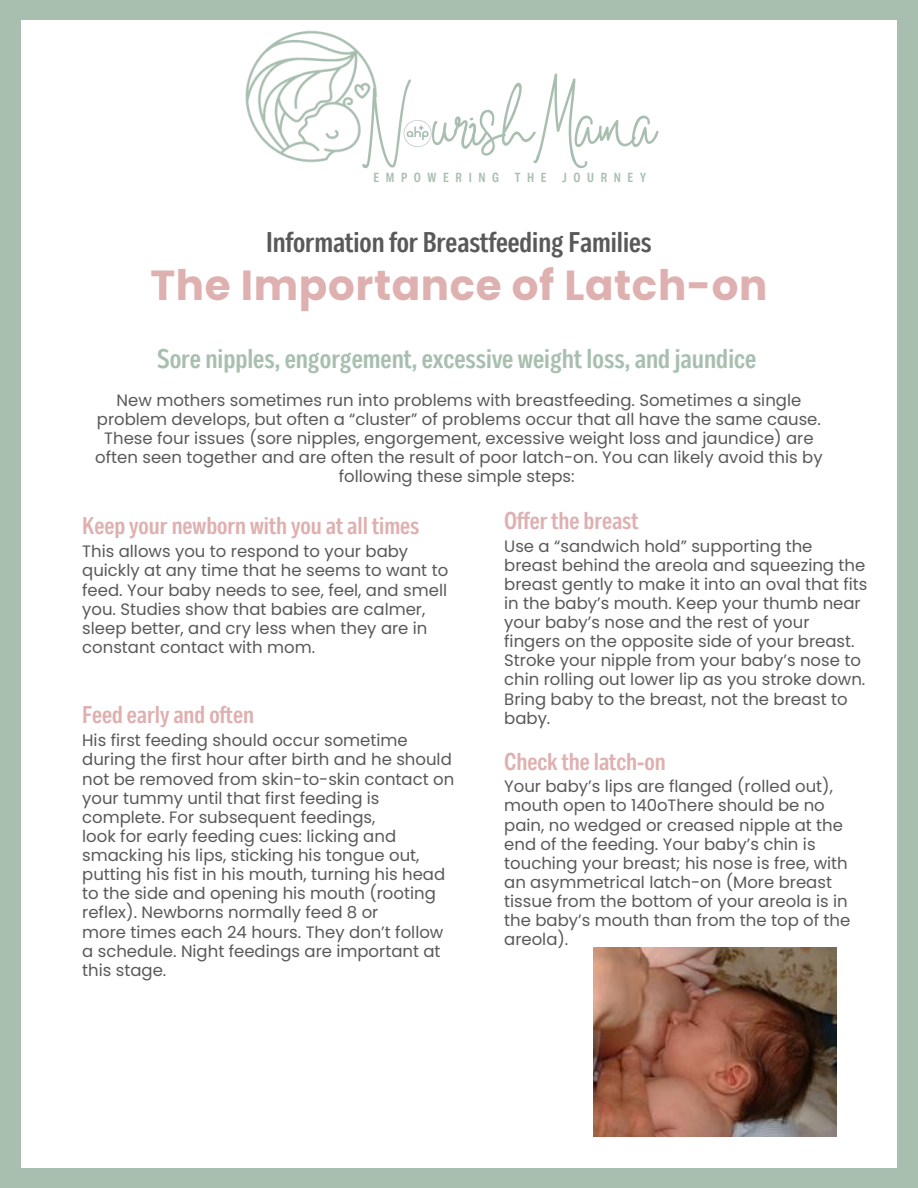
<style>
.page{position:relative;width:918px;height:1188px;background:#a8bfb0}
.page>*{position:absolute;margin:0;border:0;box-sizing:border-box;transform-origin:0 0}
.t1{font:57.45px "White Star";letter-spacing:-.02em;color:#a8bfb0}
.t2{font:700 42px "Poppins";letter-spacing:.015em;color:#dfb0b0}
.t3{font:700 28.5px "Body Text Slim";color:#595959}
.t4{font:700 27px "Body Text Slim";color:#a8bfb0}
.t5{font:700 24.15px "Body Text Slim";color:#dfb0b0}
.t6{font:16.5px/19.2px "Poppins";color:#595959}
.t7{font:700 13.2px "Body Text Slim";letter-spacing:.505em;color:#a8bfb0}
</style>
<div class="page">
<div style="left:21px;top:20px;width:876px;height:1148px;background:#fff"></div>
<img style="left:245px;top:30px;width:132px;height:133px">
<svg style="left:356px;top:95px;width:21px;height:34px"></svg>
<img style="left:403px;top:120px;width:29px;height:27px">
<img style="left:593px;top:947px;width:243px;height:189px">
<p class="t1" style="left:362px;top:110px;width:297px">N urishMama</p>
<p class="t7" style="left:373px;top:170px;width:274px">EMPOWERING THE JOURNEY</p>
<p class="t3" style="left:266px;top:226px;width:387px">Information for Breastfeeding Families</p>
<p class="t2" style="left:150px;top:256px;width:619px">The Importance of Latch-on</p>
<p class="t4" style="left:157px;top:343px;width:600px">Sore nipples, engorgement, excessive weight loss, and jaundice</p>
<p class="t6" style="left:95px;top:391px;width:729px;text-align:center">New mothers sometimes run into problems with breastfeeding. Sometimes a single problem develops, but often a “cluster” of problems occur that all have the same cause.<br>These four issues (sore nipples, engorgement, excessive weight loss and jaundice) are often seen together and are often the result of poor latch-on. You can likely avoid this by following these simple steps:</p>
<p class="t5" style="left:82px;top:511px;width:339px">Keep your newborn with you at all times</p>
<p class="t6" style="left:82px;top:542px;width:368px">This allows you to respond to your baby quickly at any time that he seems to want to feed. Your baby needs to see, feel, and smell you. Studies show that babies are calmer, sleep better, and cry less when they are in constant contact with mom.</p>
<p class="t5" style="left:504px;top:507px;width:136px">Offer the breast</p>
<p class="t6" style="left:504px;top:536px;width:365px">Use a “sandwich hold” supporting the breast behind the areola and squeezing the breast gently to make it into an oval that fits in the baby’s mouth. Keep your thumb near your baby’s nose and the rest of your fingers on the opposite side of your breast.<br>Stroke your nipple from your baby’s nose to chin rolling out lower lip as you stroke down.<br>Bring baby to the breast, not the breast to baby.</p>
<p class="t5" style="left:504px;top:747px;width:163px">Check the latch-on</p>
<p class="t6" style="left:504px;top:777px;width:348px">Your baby’s lips are flanged (rolled out), mouth open to 140oThere should be no pain, no wedged or creased nipple at the end of the feeding. Your baby’s chin is touching your breast; his nose is free, with an asymmetrical latch-on (More breast tissue from the bottom of your areola is in the baby’s mouth than from the top of the areola).</p>
<p class="t5" style="left:82px;top:700px;width:173px">Feed early and often</p>
<p class="t6" style="left:82px;top:731px;width:374px">His first feeding should occur sometime during the first hour after birth and he should not be removed from skin-to-skin contact on your tummy until that first feeding is complete. For subsequent feedings,</p>
<p class="t6" style="left:82px;top:827px;width:365px">look for early feeding cues: licking and smacking his lips, sticking his tongue out, putting his fist in his mouth, turning his head to the side and opening his mouth (rooting reflex). Newborns normally feed 8 or</p>
<p class="t6" style="left:82px;top:922px;width:363px">more times each 24 hours. They don’t follow a schedule. Night feedings are important at this stage.</p>
</div>
